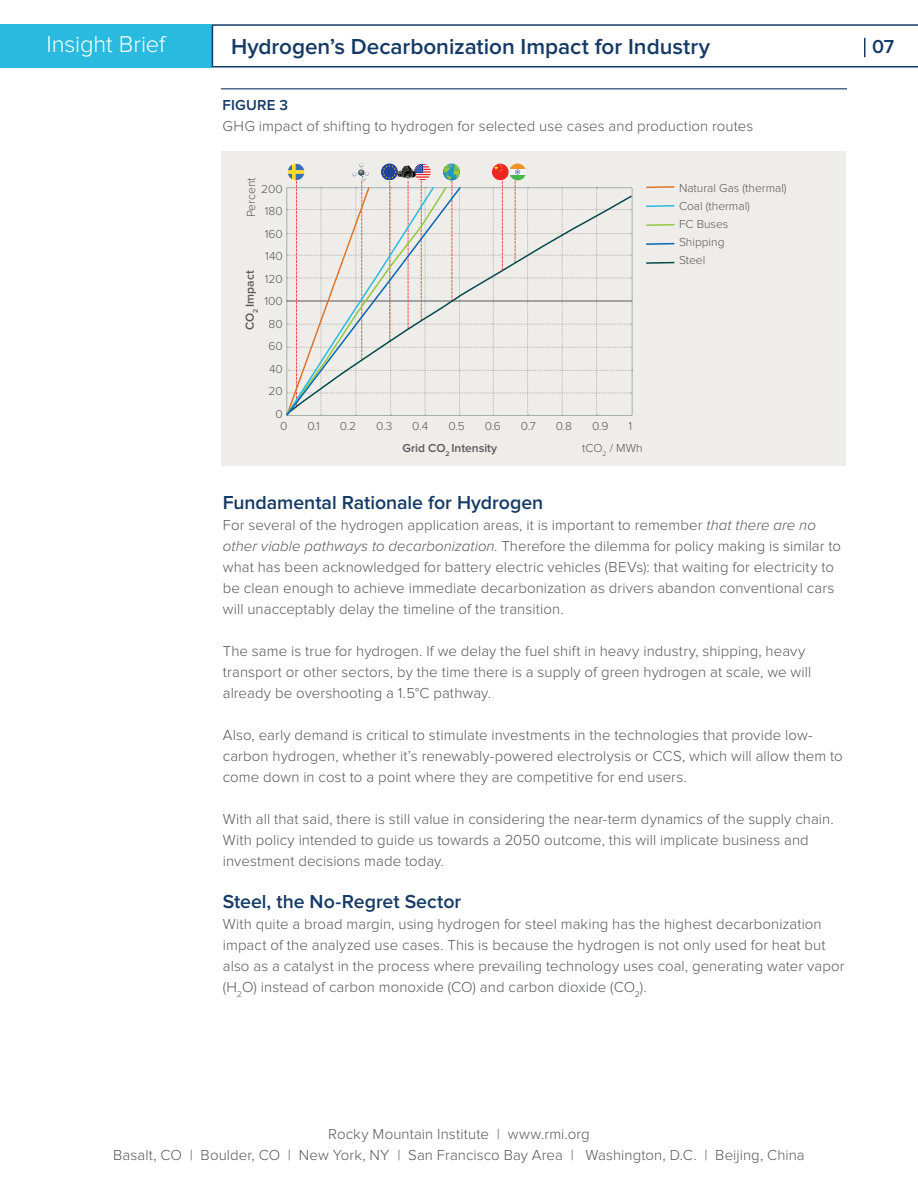
<style>
.page{position:relative;width:918px;height:1188px;background:#fff}
.page>*{position:absolute;margin:0;border:0;box-sizing:border-box;transform-origin:0 0}
.t1{font:300 23.7px "Proxima Nova";letter-spacing:-.005em;color:#fff}
.t2{font:600 22.5px "Proxima Nova";color:#143a65}
.t3{font:600 19.5px "Proxima Nova";color:#143a65}
.t4{font:300 15px/21px "Proxima Nova";letter-spacing:.005em;color:#57585a}
.t5{font:600 15px "Proxima Nova";letter-spacing:.01em;color:#143a65}
.t6{font:300 12px/22.5px "Proxima Nova";color:#57585a}
.t7{font:600 12px "Proxima Nova";color:#57585a}
.s1{font-style:italic}
</style>
<div class="page">
<div style="left:0;top:24px;width:212px;height:44px;background:#2ab9df"></div>
<svg style="left:212px;top:24px;width:706px;height:44px"></svg>
<div style="left:221px;top:151px;width:625px;height:314px;background:#efedea"></div>
<hr style="left:221px;top:88px;width:626px;height:1px;background:#143a65">
<svg style="left:286px;top:163px;width:347px;height:253px"></svg>
<hr style="left:287px;top:188px;width:1px;height:228px;background:#073232">
<svg style="left:646px;top:186px;width:29px;height:3px"></svg>
<svg style="left:646px;top:205px;width:29px;height:2px"></svg>
<svg style="left:646px;top:224px;width:29px;height:2px"></svg>
<svg style="left:646px;top:242px;width:29px;height:3px"></svg>
<svg style="left:646px;top:261px;width:29px;height:3px"></svg>
<h1 class="t1" style="left:46px;top:33px;width:120px">Insight Brief</h1>
<h2 class="t2" style="left:231px;top:37px;width:481px">Hydrogen’s Decarbonization Impact for Industry</h2>
<h3 class="t3" style="left:872px;top:37px;width:24px">07</h3>
<p class="t5" style="left:223px;top:98px;width:67px">FIGURE 3</p>
<p class="t4" style="left:223px;top:116px;width:532px">GHG impact of shifting to hydrogen for selected use cases and production routes</p>
<p class="t6" style="left:241px;top:217px;width:41px;rotate:-90deg">Percent</p>
<p class="t6" style="left:261px;top:178px;width:23px;text-align:right">200<br>180<br>160<br>140<br>120<br>100<br>80<br>60<br>40<br>20<br>0</p>
<p class="t6" style="left:280px;top:415px;width:9px">0</p>
<p class="t6" style="left:307px;top:415px;width:14px">0.1</p>
<p class="t6" style="left:340px;top:415px;width:18px">0.2</p>
<p class="t6" style="left:376px;top:415px;width:18px">0.3</p>
<p class="t6" style="left:412px;top:415px;width:17px">0.4</p>
<p class="t6" style="left:448px;top:415px;width:18px">0.5</p>
<p class="t6" style="left:485px;top:415px;width:18px">0.6</p>
<p class="t6" style="left:521px;top:415px;width:16px">0.7</p>
<p class="t6" style="left:556px;top:415px;width:18px">0.8</p>
<p class="t6" style="left:592px;top:415px;width:18px">0.9</p>
<p class="t6" style="left:629px;top:415px;width:5px">1</p>
<p class="t7" style="left:244px;top:330px;width:61px;rotate:-90deg">CO<sub>2</sub> Impact</p>
<p class="t7" style="left:402px;top:442px;width:96px">Grid CO<sub>2</sub> Intensity</p>
<p class="t6" style="left:582px;top:437px;width:62px">tCO<sub>2</sub> / MWh</p>
<p class="t6" style="left:679px;top:179px;width:109px;line-height:18px">Natural Gas (thermal)<br>Coal (thermal)<br>FC Buses<br>Shipping<br>Steel</p>
<h3 class="t3" style="left:223px;top:493px;width:322px">Fundamental Rationale for Hydrogen</h3>
<p class="t4" style="left:223px;top:515px;width:620px">For several of the hydrogen application areas, it is important to remember <span class="s1">that there are no other viable pathways to decarbonization</span>. Therefore the dilemma for policy making is similar to what has been acknowledged for battery electric vehicles (BEVs): that waiting for electricity to be clean enough to achieve immediate decarbonization as drivers abandon conventional cars will unacceptably delay the timeline of the transition.</p>
<p class="t4" style="left:223px;top:641px;width:590px">The same is true for hydrogen. If we delay the fuel shift in heavy industry, shipping, heavy transport or other sectors, by the time there is a supply of green hydrogen at scale, we will already be overshooting a 1.5°C pathway.</p>
<p class="t4" style="left:223px;top:725px;width:622px">Also, early demand is critical to stimulate investments in the technologies that provide low&shy;carbon hydrogen, whether it’s renewably-powered electrolysis or CCS, which will allow them to come down in cost to a point where they are competitive for end users.</p>
<p class="t4" style="left:223px;top:809px;width:612px">With all that said, there is still value in considering the near-term dynamics of the supply chain.<br>With policy intended to guide us towards a 2050 outcome, this will implicate business and investment decisions made today.</p>
<h3 class="t3" style="left:223px;top:892px;width:240px">Steel, the No-Regret Sector</h3>
<p class="t4" style="left:223px;top:914px;width:623px">With quite a broad margin, using hydrogen for steel making has the highest decarbonization impact of the analyzed use cases. This is because the hydrogen is not only used for heat but also as a catalyst in the process where prevailing technology uses coal, generating water vapor (H<sub>2</sub>O) instead of carbon monoxide (CO) and carbon dioxide (CO<sub>2</sub>).</p>
<p class="t4" style="left:113px;top:1124px;width:693px;text-align:center">Rocky Mountain Institute | www.rmi.org<br>Basalt, CO | Boulder, CO | New York, NY | San Francisco Bay Area | Washington, D.C. | Beijing, China</p>
</div>
